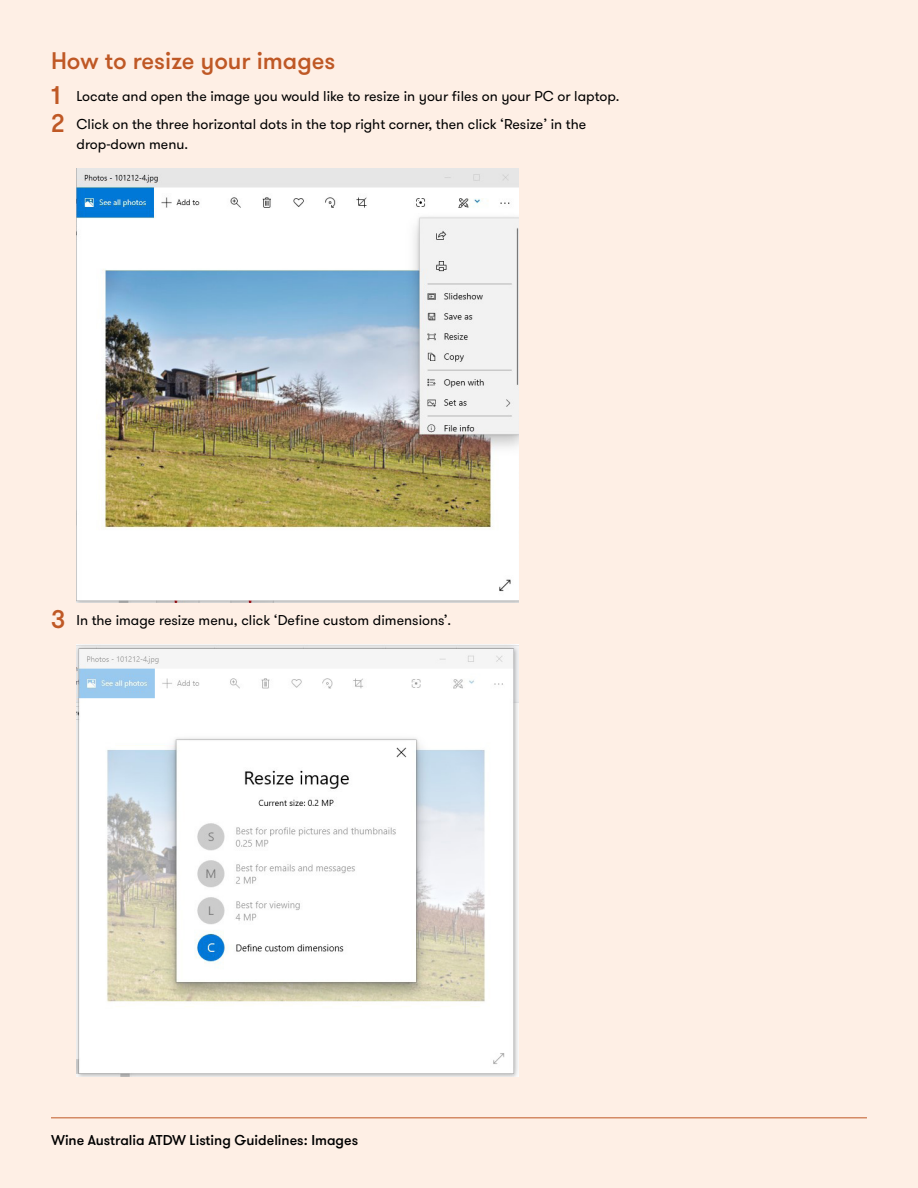
<style>
.page{position:relative;width:918px;height:1188px;background:#feefe5}
.page>*{position:absolute;margin:0;border:0;box-sizing:border-box;transform-origin:0 0}
.A_Head{font:500 24px "GT Walsheim";color:#bf5825}
.t1{font:14.25px/19.5px "GT Walsheim";color:#000}
.t2{font:500 14.25px "GT Walsheim";color:#000}
.s1{font-weight:500;font-size:25.5px;color:#bf5825}
</style>
<div class="page">
<hr style="left:51px;top:1117px;width:816px;height:1px;background:#bf5825">
<img style="left:77px;top:168px;width:441px;height:435px">
<img style="left:77px;top:645px;width:441px;height:432px">
<p class="A_Head" style="left:51px;top:46px;width:286px">How to resize your images</p>
<p class="t1" style="left:51px;top:87px;width:570px"><span class="s1">1</span> Locate and open the image you would like to resize in your files on your PC or laptop.</p>
<p class="t1" style="left:77px;top:115px;width:511px;text-indent:-26px"><span class="s1">2</span> Click on the three horizontal dots in the top right corner, then click ‘Resize’ in the drop-down menu.</p>
<p class="t1" style="left:51px;top:611px;width:402px"><span class="s1">3</span> In the image resize menu, click ‘Define custom dimensions’.</p>
<p class="t2" style="left:51px;top:1132px;width:309px">Wine Australia ATDW Listing Guidelines: Images</p>
</div>
